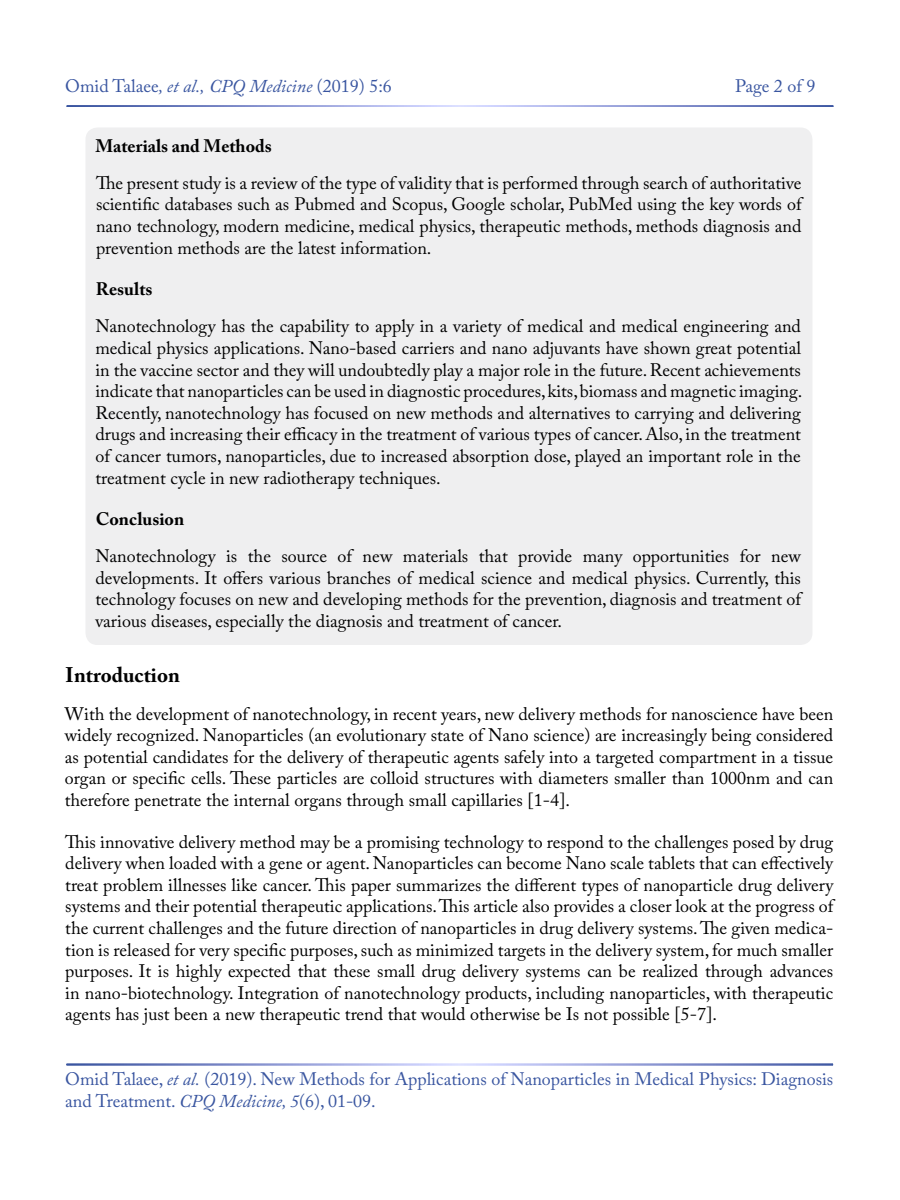
<style>
.page{position:relative;width:900px;height:1200px;background:#fff}
.page>*{position:absolute;margin:0;border:0;box-sizing:border-box;transform-origin:0 0}
.t1{font:700 21px "Adobe Caslon Pro";color:#000}
.t2{font:18px/21.6px "Adobe Caslon Pro";color:#000;text-align:justify}
.t3{font:18px/21.6px "Adobe Caslon Pro";color:#3955a0}
.t4{font:700 18px "Adobe Caslon Pro";color:#000}
.s1{font-style:italic}
</style>
<div class="page">
<div style="left:86px;top:128px;width:726px;height:517px;background:#efeff0;border-radius:12px"></div>
<p class="t3" style="left:65px;top:75px;width:328px">Omid Talaee<span class="s1">, et al., CPQ Medicine</span> (2019) 5:6</p>
<p class="t3" style="left:735px;top:75px;width:82px">Page 2 of 9</p>
<p class="t4" style="left:95px;top:135px;width:178px">Materials and Methods</p>
<p class="t2" style="left:96px;top:172px;width:707px">The present study is a review of the type of validity that is performed through search of authoritative scientific databases such as Pubmed and Scopus, Google scholar, PubMed using the key words of nano technology, modern medicine, medical physics, therapeutic methods, methods diagnosis and prevention methods are the latest information.</p>
<p class="t4" style="left:96px;top:279px;width:58px">Results</p>
<p class="t2" style="left:95px;top:315px;width:708px">Nanotechnology has the capability to apply in a variety of medical and medical engineering and medical physics applications. Nano-based carriers and nano adjuvants have shown great potential in the vaccine sector and they will undoubtedly play a major role in the future. Recent achievements indicate that nanoparticles can be used in diagnostic procedures, kits, biomass and magnetic imaging.<br>Recently, nanotechnology has focused on new methods and alternatives to carrying and delivering drugs and increasing their efficacy in the treatment of various types of cancer. Also, in the treatment of cancer tumors, nanoparticles, due to increased absorption dose, played an important role in the treatment cycle in new radiotherapy techniques.</p>
<p class="t4" style="left:96px;top:508px;width:90px">Conclusion</p>
<p class="t2" style="left:95px;top:545px;width:707px">Nanotechnology is the source of new materials that provide many opportunities for new developments. It offers various branches of medical science and medical physics. Currently, this technology focuses on new and developing methods for the prevention, diagnosis and treatment of various diseases, especially the diagnosis and treatment of cancer.</p>
<p class="t1" style="left:65px;top:663px;width:116px">Introduction</p>
<p class="t2" style="left:65px;top:703px;width:770px">With the development of nanotechnology, in recent years, new delivery methods for nanoscience have been widely recognized. Nanoparticles (an evolutionary state of Nano science) are increasingly being considered as potential candidates for the delivery of therapeutic agents safely into a targeted compartment in a tissue organ or specific cells. These particles are colloid structures with diameters smaller than 1000nm and can therefore penetrate the internal organs through small capillaries [1-4].</p>
<p class="t2" style="left:65px;top:831px;width:770px">This innovative delivery method may be a promising technology to respond to the challenges posed by drug delivery when loaded with a gene or agent. Nanoparticles can become Nano scale tablets that can effectively treat problem illnesses like cancer. This paper summarizes the different types of nanoparticle drug delivery systems and their potential therapeutic applications. This article also provides a closer look at the progress of the current challenges and the future direction of nanoparticles in drug delivery systems. The given medica&shy;tion is released for very specific purposes, such as minimized targets in the delivery system, for much smaller purposes. It is highly expected that these small drug delivery systems can be realized through advances in nano-biotechnology. Integration of nanotechnology products, including nanoparticles, with therapeutic agents has just been a new therapeutic trend that would otherwise be Is not possible [5-7].</p>
<p class="t3" style="left:65px;top:1068px;width:769px">Omid Talaee, <span class="s1">et al.</span> (2019). New Methods for Applications of Nanoparticles in Medical Physics: Diagnosis and Treatment. <span class="s1">CPQ Medicine, 5</span>(6), 01-09.</p>
</div>
